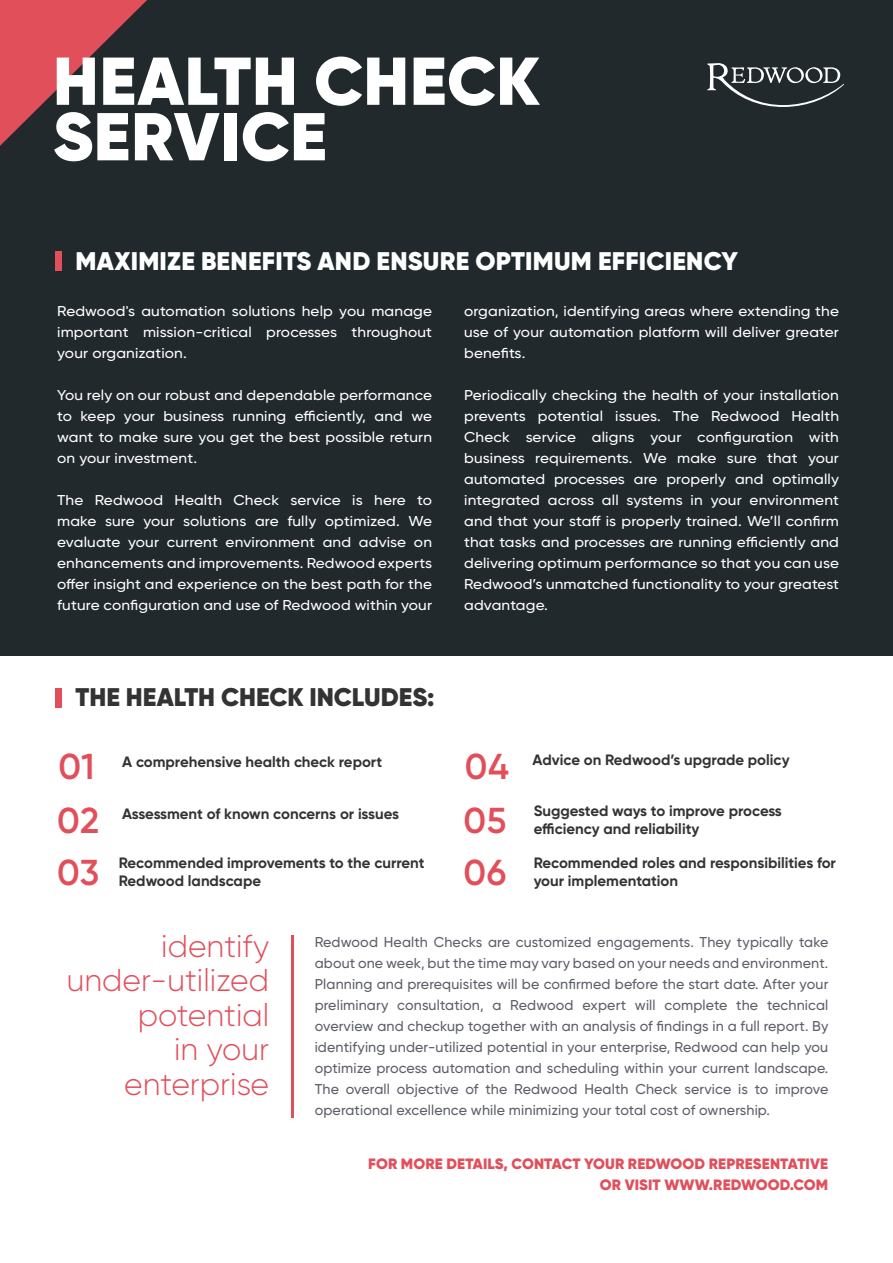
<style>
.page{position:relative;width:893px;height:1263px;background:#fff}
.page>*{position:absolute;margin:0;border:0;box-sizing:border-box;transform-origin:0 0}
.t1{font:900 67.5px "Gilroy";letter-spacing:.01em;color:#fff}
.t2{font:600 36px "Gilroy";letter-spacing:.01em;color:#e14f5b}
.t3{font:300 31.5px/34.5px "Gilroy";color:#e14f5b;text-align:right}
.t4{font:900 25.5px "Gilroy";letter-spacing:.01em;color:#fff}
.t5{font:900 25.5px "Gilroy";color:#323332}
.t6{font:700 15px/18px "Gilroy";color:#323332}
.t7{font:900 15px "Gilroy";letter-spacing:.01em;color:#e14f5b}
.t8{font:500 14.25px/21px "Gilroy";letter-spacing:.01em;color:#fff;text-align:justify;scale:1.08 1}
.t9{font:500 14.25px/21px "Gilroy";letter-spacing:.01em;color:#5d6069;text-align:justify}
</style>
<div class="page">
<div style="left:0;top:0;width:893px;height:656px;background:#22292d"></div>
<svg style="left:0;top:0;width:147px;height:146px"></svg>
<div style="left:55px;top:251px;width:7px;height:19px;background:#e14f5b"></div>
<div style="left:55px;top:688px;width:7px;height:19px;background:#e14f5b"></div>
<svg style="left:707px;top:63px;width:137px;height:44px"></svg>
<hr style="left:292px;top:935px;width:2px;height:183px;background:#e14f5b">
<p class="t1" style="left:53px;top:38px;width:488px">HEALTH CHECK</p>
<p class="t1" style="left:53px;top:94px;width:275px">SERVICE</p>
<p class="t4" style="left:75px;top:244px;width:664px">MAXIMIZE BENEFITS AND ENSURE OPTIMUM EFFICIENCY</p>
<p class="t8" style="left:57px;top:300px;width:349px">Redwood's automation solutions help you manage important mission-critical processes throughout your organization.</p>
<p class="t8" style="left:57px;top:384px;width:349px">You rely on our robust and dependable performance to keep your business running efficiently, and we want to make sure you get the best possible return on your investment.</p>
<p class="t8" style="left:57px;top:489px;width:349px">The Redwood Health Check service is here to make sure your solutions are fully optimized. We evaluate your current environment and advise on enhancements and improvements. Redwood experts offer insight and experience on the best path for the future configuration and use of Redwood within your</p>
<p class="t5" style="left:76px;top:681px;width:360px">THE HEALTH CHECK INCLUDES:</p>
<p class="t8" style="left:464px;top:300px;width:349px">organization, identifying areas where extending the use of your automation platform will deliver greater benefits.</p>
<p class="t8" style="left:464px;top:384px;width:349px">Periodically checking the health of your installation prevents potential issues. The Redwood Health Check service aligns your configuration with business requirements. We make sure that your automated processes are properly and optimally integrated across all systems in your environment and that your staff is properly trained. We’ll confirm that tasks and processes are running efficiently and delivering optimum performance so that you can use Redwood’s unmatched functionality to your greatest advantage.</p>
<p class="t2" style="left:58px;top:744px;width:38px">01</p>
<p class="t6" style="left:122px;top:752px;width:262px">A comprehensive health check report</p>
<p class="t2" style="left:465px;top:744px;width:46px">04</p>
<p class="t2" style="left:57px;top:798px;width:43px">02</p>
<p class="t2" style="left:57px;top:850px;width:43px">03</p>
<p class="t6" style="left:122px;top:805px;width:279px">Assessment of known concerns or issues</p>
<p class="t6" style="left:119px;top:854px;width:307px">Recommended improvements to the current<br>Redwood landscape</p>
<p class="t2" style="left:463px;top:798px;width:44px">05</p>
<p class="t2" style="left:463px;top:850px;width:45px">06</p>
<p class="t6" style="left:533px;top:751px;width:258px">Advice on Redwood’s upgrade policy</p>
<p class="t6" style="left:534px;top:802px;width:250px">Suggested ways to improve process efficiency and reliability</p>
<p class="t6" style="left:534px;top:854px;width:304px">Recommended roles and responsibilities for your implementation</p>
<p class="t3" style="left:67px;top:928px;width:204px">identify under-utilized potential<br>in your enterprise</p>
<p class="t9" style="left:315px;top:931px;width:515px">Redwood Health Checks are customized engagements. They typically take about one week, but the time may vary based on your needs and environment.<br>Planning and prerequisites will be confirmed before the start date. After your preliminary consultation, a Redwood expert will complete the technical overview and checkup together with an analysis of findings in a full report. By identifying under-utilized potential in your enterprise, Redwood can help you optimize process automation and scheduling within your current landscape.<br>The overall objective of the Redwood Health Check service is to improve operational excellence while minimizing your total cost of ownership.</p>
<p class="t7" style="left:368px;top:1154px;width:462px">FOR MORE DETAILS, CONTACT YOUR REDWOOD REPRESENTATIVE</p>
<p class="t7" style="left:600px;top:1175px;width:230px">OR VISIT WWW.REDWOOD.COM</p>
</div>
